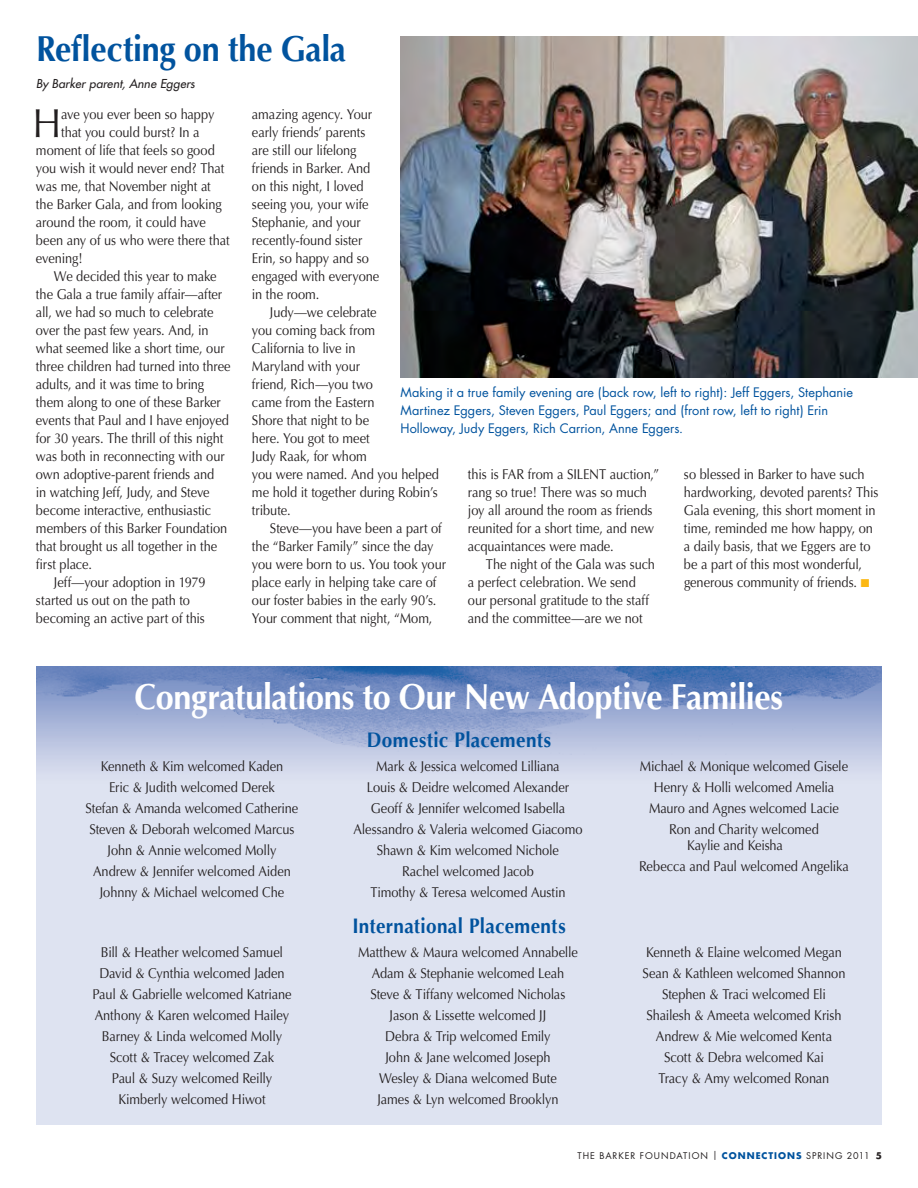
<style>
.page{position:relative;width:918px;height:1188px;background:#fff}
.page>*{position:absolute;margin:0;border:0;box-sizing:border-box;transform-origin:0 0}
.Text_Drop_Cap{font:40.5px "Optima";color:#231f20;scale:.9 1}
.Headline{font:700 36px "Optima";letter-spacing:-.01em;color:#fff;scale:.9 1}
.Headline-2{font:700 36px "Optima";letter-spacing:-.01em;color:#01539e;scale:.9 1}
.Text_Subhead{font:700 21px "Optima";letter-spacing:.02em;color:#01539e;scale:.9 1}
.Text{font:14.25px/18px "Optima";letter-spacing:-.005em;color:#231f20;scale:.9 1}
.Text_Drop_Cap-2{font:14.25px "Optima";letter-spacing:-.005em;color:#231f20;scale:.9 1}
.t1{font:12.75px/18px "Futura";letter-spacing:.005em;color:#01539e}
.Byline{font:italic 12px "Futura";letter-spacing:.015em;color:#231f20}
.t2{font:9px "Futura";letter-spacing:.105em;color:#231f20}
.s1{color:#fcb814}
.s2{font-weight:700;color:#01539e}
.s3{font-weight:700}
</style>
<div class="page">
<img style="left:36px;top:666px;width:846px;height:459px">
<img style="left:400px;top:36px;width:518px;height:342px">
<p class="Headline-2" style="left:36px;top:28px;width:346px">Reflecting on the Gala</p>
<p class="Byline" style="left:36px;top:76px;width:160px">By Barker parent, Anne Eggers</p>
<p class="Text_Drop_Cap" style="left:33px;top:100px;width:33px">H</p>
<p class="Text_Drop_Cap-2" style="left:61px;top:106px;width:172px">ave you ever been so happy</p>
<p class="Text" style="left:252px;top:105px;width:143px">amazing agency. Your early friends’ parents are still our lifelong friends in Barker. And on this night, I loved seeing you, your wife<br>Stephanie, and your recently-found sister<br>Erin, so happy and so engaged with everyone in the room.</p>
<p class="Text" style="left:252px;top:303px;width:209px;text-indent:18px">Judy—we celebrate<br>you coming back from<br>California to live in<br>Maryland with your<br>friend, Rich—you two<br>came from the Eastern<br>Shore that night to be<br>here. You got to meet<br>Judy Raak, for whom<br>you were named. And you helped me hold it together during Robin’s tribute.</p>
<p class="Text" style="left:252px;top:519px;width:217px;text-indent:18px">Steve—you have been a part of the “Barker Family” since the day you were born to us. You took your place early in helping take care of our foster babies in the early 90’s.<br>Your comment that night, “Mom,</p>
<p class="Text_Drop_Cap-2" style="left:61px;top:124px;width:155px">that you could burst? In a</p>
<p class="Text_Drop_Cap-2" style="left:36px;top:142px;width:200px">moment of life that feels so good</p>
<p class="Text_Drop_Cap-2" style="left:36px;top:160px;width:211px">you wish it would never end? That</p>
<p class="Text_Drop_Cap-2" style="left:36px;top:178px;width:196px">was me, that November night at</p>
<p class="Text_Drop_Cap-2" style="left:36px;top:196px;width:208px">the Barker Gala, and from looking</p>
<p class="Text_Drop_Cap-2" style="left:36px;top:214px;width:190px">around the room, it could have</p>
<p class="Text_Drop_Cap-2" style="left:36px;top:232px;width:217px">been any of us who were there that</p>
<p class="Text_Drop_Cap-2" style="left:36px;top:250px;width:54px">evening!</p>
<p class="Text" style="left:36px;top:268px;width:218px;text-indent:18px">We decided this year to make the Gala a true family affair—after all, we had so much to celebrate over the past few years. And, in what seemed like a short time, our three children had turned into three adults, and it was time to bring them along to one of these Barker events that Paul and I have enjoyed for 30 years. The thrill of this night was both in reconnecting with our own adoptive-parent friends and<br>in watching Jeff, Judy, and Steve become interactive, enthusiastic members of this Barker Foundation that brought us all together in the first place.</p>
<p class="Text" style="left:36px;top:573px;width:190px;text-indent:18px">Jeff—your adoption in 1979 started us out on the path to becoming an active part of this</p>
<p class="t1" style="left:400px;top:383px;width:454px">Making it a true family evening are (back row, left to right): Jeff Eggers, Stephanie<br>Martinez Eggers, Steven Eggers, Paul Eggers; and (front row, left to right) Erin<br>Holloway, Judy Eggers, Rich Carrion, Anne Eggers.</p>
<p class="Text" style="left:468px;top:465px;width:214px">this is FAR from a SILENT auction,” rang so true! There was so much joy all around the room as friends reunited for a short time, and new acquaintances were made.</p>
<p class="Text" style="left:468px;top:555px;width:209px;text-indent:18px">The night of the Gala was such a perfect celebration. We send our personal gratitude to the staff and the committee—are we not</p>
<p class="Text" style="left:684px;top:465px;width:218px">so blessed in Barker to have such hardworking, devoted parents? This Gala evening, this short moment in time, reminded me how happy, on a daily basis, that we Eggers are to be a part of this most wonderful, generous community of friends. <span class="s1">■</span></p>
<p class="Headline" style="left:135px;top:676px;width:722px">Congratulations to Our New Adoptive Families</p>
<p class="Text_Subhead" style="left:367px;top:727px;width:206px">Domestic Placements</p>
<p class="Text" style="left:101px;top:757px;width:204px">Kenneth &amp; Kim welcomed Kaden</p>
<p class="Text" style="left:109px;top:778px;width:186px">Eric &amp; Judith welcomed Derek</p>
<p class="Text" style="left:86px;top:799px;width:238px">Stefan &amp; Amanda welcomed Catherine</p>
<p class="Text" style="left:89px;top:820px;width:229px">Steven &amp; Deborah welcomed Marcus</p>
<p class="Text" style="left:107px;top:841px;width:189px">John &amp; Annie welcomed Molly</p>
<p class="Text" style="left:93px;top:862px;width:221px">Andrew &amp; Jennifer welcomed Aiden</p>
<p class="Text" style="left:100px;top:883px;width:206px">Johnny &amp; Michael welcomed Che</p>
<p class="Text" style="left:376px;top:757px;width:205px">Mark &amp; Jessica welcomed Lilliana</p>
<p class="Text" style="left:367px;top:778px;width:226px">Louis &amp; Deidre welcomed Alexander</p>
<p class="Text" style="left:371px;top:799px;width:218px">Geoff &amp; Jennifer welcomed Isabella</p>
<p class="Text" style="left:353px;top:820px;width:256px">Alessandro &amp; Valeria welcomed Giacomo</p>
<p class="Text" style="left:377px;top:841px;width:204px">Shawn &amp; Kim welcomed Nichole</p>
<p class="Text" style="left:402px;top:862px;width:148px">Rachel welcomed Jacob</p>
<p class="Text" style="left:371px;top:883px;width:218px">Timothy &amp; Teresa welcomed Austin</p>
<p class="Text" style="left:640px;top:757px;width:233px">Michael &amp; Monique welcomed Gisele</p>
<p class="Text" style="left:654px;top:778px;width:202px">Henry &amp; Holli welcomed Amelia</p>
<p class="Text" style="left:649px;top:799px;width:213px">Mauro and Agnes welcomed Lacie</p>
<p class="Text" style="left:687px;top:821px;width:148px;line-height:16.5px;text-indent:-18px">Ron and Charity welcomed<br>Kaylie and Keisha</p>
<p class="Text" style="left:639px;top:858px;width:235px">Rebecca and Paul welcomed Angelika</p>
<p class="Text" style="left:101px;top:943px;width:204px">Bill &amp; Heather welcomed Samuel</p>
<p class="Text" style="left:99px;top:964px;width:207px">David &amp; Cynthia welcomed Jaden</p>
<p class="Text" style="left:92px;top:985px;width:223px">Paul &amp; Gabrielle welcomed Katriane</p>
<p class="Text" style="left:95px;top:1006px;width:218px">Anthony &amp; Karen welcomed Hailey</p>
<p class="Text" style="left:102px;top:1027px;width:202px">Barney &amp; Linda welcomed Molly</p>
<p class="Text" style="left:110px;top:1048px;width:184px">Scott &amp; Tracey welcomed Zak</p>
<p class="Text" style="left:112px;top:1069px;width:180px">Paul &amp; Suzy welcomed Reilly</p>
<p class="Text" style="left:118px;top:1090px;width:165px">Kimberly welcomed Hiwot</p>
<p class="Text_Subhead" style="left:352px;top:913px;width:239px">International Placements</p>
<p class="Text" style="left:358px;top:943px;width:246px">Matthew &amp; Maura welcomed Annabelle</p>
<p class="Text" style="left:372px;top:964px;width:215px">Adam &amp; Stephanie welcomed Leah</p>
<p class="Text" style="left:370px;top:985px;width:218px">Steve &amp; Tiffany welcomed Nicholas</p>
<p class="Text" style="left:390px;top:1006px;width:176px">Jason &amp; Lissette welcomed JJ</p>
<p class="Text" style="left:385px;top:1027px;width:185px">Debra &amp; Trip welcomed Emily</p>
<p class="Text" style="left:385px;top:1048px;width:185px">John &amp; Jane welcomed Joseph</p>
<p class="Text" style="left:379px;top:1069px;width:199px">Wesley &amp; Diana welcomed Bute</p>
<p class="Text" style="left:377px;top:1090px;width:203px">James &amp; Lyn welcomed Brooklyn</p>
<p class="Text" style="left:646px;top:943px;width:219px">Kenneth &amp; Elaine welcomed Megan</p>
<p class="Text" style="left:643px;top:964px;width:227px">Sean &amp; Kathleen welcomed Shannon</p>
<p class="Text" style="left:662px;top:985px;width:184px">Stephen &amp; Traci welcomed Eli</p>
<p class="Text" style="left:646px;top:1006px;width:218px">Shailesh &amp; Ameeta welcomed Krish</p>
<p class="Text" style="left:656px;top:1027px;width:197px">Andrew &amp; Mie welcomed Kenta</p>
<p class="Text" style="left:664px;top:1048px;width:179px">Scott &amp; Debra welcomed Kai</p>
<p class="Text" style="left:659px;top:1069px;width:191px">Tracy &amp; Amy welcomed Ronan</p>
<p class="t2" style="left:577px;top:1150px;width:306px">THE BARKER FOUN DATION | <span class="s2">CONNECTIONS</span> Spring 2011 <span class="s3">5</span></p>
</div>
